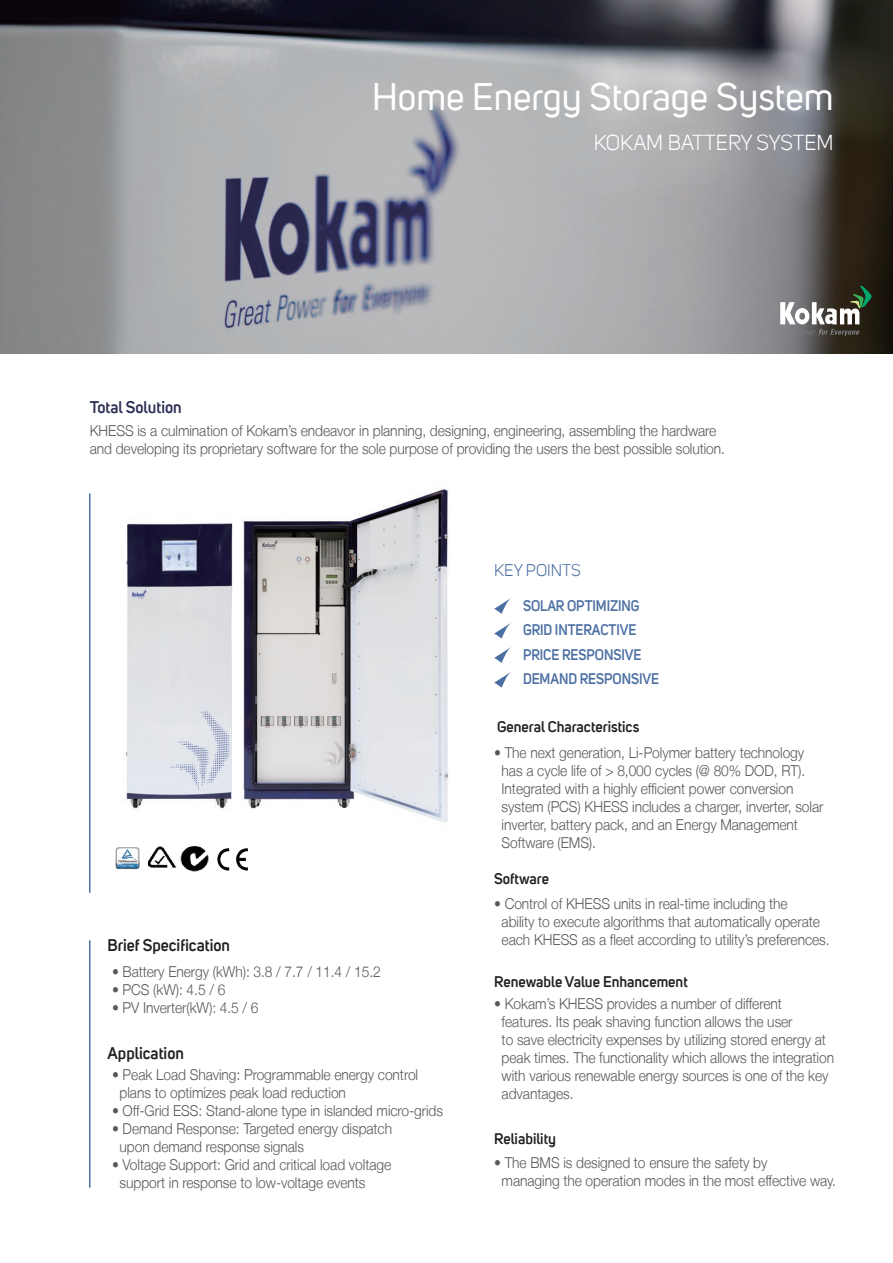
<style>
.page{position:relative;width:893px;height:1263px;background:#fff}
.page>*{position:absolute;margin:0;border:0;box-sizing:border-box;transform-origin:0 0}
.t1{font:37.5px "Uni Sans";color:#fff}
.t2{font:21.15px "Uni Sans";color:#fff}
.t3{font:600 16.5px "Uni Sans";color:#231f20}
.t4{font:600 16.5px "Uni Sans";color:#2d2f55}
.t5{font:16.5px "Uni Sans";color:#4c6fa3}
.t6{font:300 15px/18px "Helvetica Neue LT";letter-spacing:-.005em;color:#57585a;scale:.92 1}
.t7{font:600 15px "Uni Sans";color:#231f20}
.t8{font:600 15px/24.6px "Uni Sans";letter-spacing:-.005em;color:#4c6fa3;scale:.92 1}
</style>
<div class="page">
<img style="left:0;top:0;width:893px;height:354px">
<hr style="left:89px;top:940px;width:1px;height:247px;background:#4c6fa3">
<img style="left:90px;top:493px;width:143px;height:333px">
<img style="left:242px;top:489px;width:206px;height:334px">
<img style="left:217px;top:848px;width:31px;height:23px">
<img style="left:115px;top:847px;width:25px;height:22px">
<img style="left:148px;top:846px;width:26px;height:22px">
<img style="left:174px;top:846px;width:35px;height:26px">
<svg style="left:780px;top:286px;width:92px;height:50px"></svg>
<hr style="left:89px;top:493px;width:1px;height:400px;background:#4c6fa3">
<svg style="left:494px;top:598px;width:17px;height:16px"></svg>
<svg style="left:494px;top:622px;width:18px;height:16px"></svg>
<svg style="left:494px;top:647px;width:17px;height:16px"></svg>
<svg style="left:494px;top:671px;width:18px;height:17px"></svg>
<h1 class="t1" style="left:372px;top:76px;width:463px">Home Energy Storage System</h1>
<h2 class="t2" style="left:594px;top:130px;width:241px">KOKAM BATTERY SYSTEM</h2>
<p class="t4" style="left:90px;top:398px;width:94px">Total Solution</p>
<p class="t6" style="left:90px;top:421px;width:692px">KHESS is a culmination of Kokam’s endeavor in planning, designing, engineering, assembling the hardware and developing its proprietary software for the sole purpose of providing the users the best possible solution.</p>
<p class="t5" style="left:494px;top:561px;width:88px">KEY POINTS</p>
<p class="t8" style="left:523px;top:593px;width:149px">SOLAR OPTIMIZING<br>GRID INTERACTIVE<br>PRICE RESPONSIVE<br>DEMAND RESPONSIVE</p>
<p class="t3" style="left:108px;top:935px;width:124px">Brief Specification</p>
<p class="t6" style="left:112px;top:962px;width:294px">• Battery Energy (kWh): 3.8 / 7.7 / 11.4 / 15.2</p>
<p class="t6" style="left:112px;top:980px;width:125px">• PCS (kW): 4.5 / 6</p>
<p class="t6" style="left:112px;top:998px;width:161px">• PV Inverter(kW): 4.5 / 6</p>
<p class="t3" style="left:108px;top:1043px;width:78px">Application</p>
<p class="t6" style="left:120px;top:1065px;width:326px;text-indent:-8px">• Peak Load Shaving: Programmable energy control plans to optimizes peak load reduction</p>
<p class="t6" style="left:112px;top:1101px;width:361px">• Off-Grid ESS: Stand-alone type in islanded micro-grids</p>
<p class="t6" style="left:120px;top:1119px;width:298px;text-indent:-8px">• Demand Response: Targeted energy dispatch upon demand response signals</p>
<p class="t6" style="left:120px;top:1155px;width:297px;text-indent:-8px">• Voltage Support: Grid and critical load voltage support in response to low-voltage events</p>
<p class="t7" style="left:497px;top:718px;width:144px">General Characteristics</p>
<p class="t6" style="left:502px;top:743px;width:351px;text-indent:-8px">• The next generation, Li-Polymer battery technology has a cycle life of &gt; 8,000 cycles (@ 80% DOD, RT).<br>Integrated with a highly efficient power conversion system (PCS) KHESS includes a charger, inverter, solar inverter, battery pack, and an Energy Management Software (EMS).</p>
<p class="t7" style="left:494px;top:869px;width:56px">Software</p>
<p class="t6" style="left:502px;top:894px;width:358px;text-indent:-8px">• Control of KHESS units in real-time including the<br>ability to execute algorithms that automatically operate each KHESS as a fleet according to utility’s preferences.</p>
<p class="t7" style="left:494px;top:973px;width:195px">Renewable Value Enhancement</p>
<p class="t6" style="left:502px;top:994px;width:363px;text-indent:-8px">• Kokam’s KHESS provides a number of different features. Its peak shaving function allows the user<br>to save electricity expenses by utilizing stored energy at peak times. The functionality which allows the integration with various renewable energy sources is one of the key advantages.</p>
<p class="t7" style="left:494px;top:1129px;width:63px">Reliability</p>
<p class="t6" style="left:502px;top:1154px;width:365px;text-indent:-8px">• The BMS is designed to ensure the safety by<br>managing the operation modes in the most effective way.</p>
</div>
